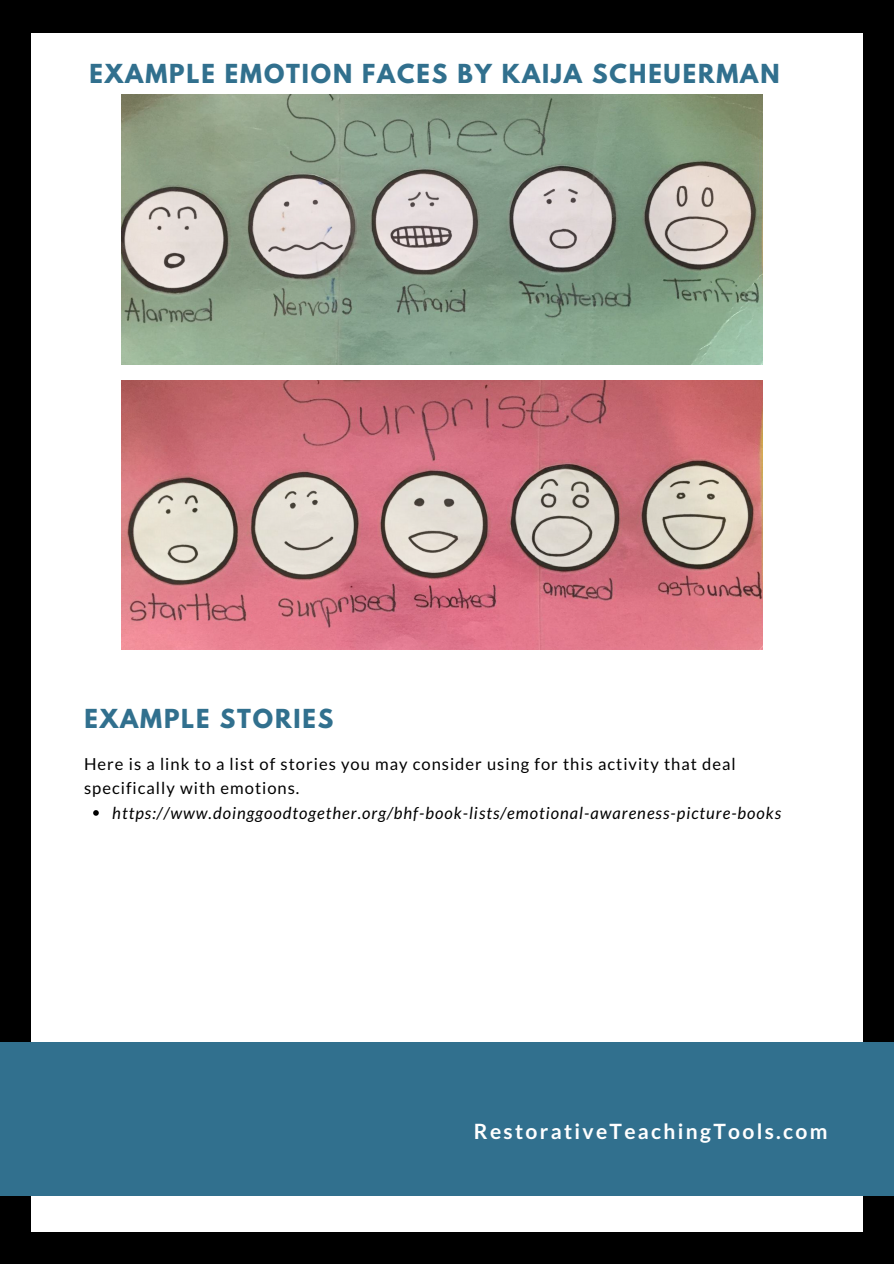
<style>
.page{position:relative;width:894px;height:1264px;background:#fff}
.page>*{position:absolute;margin:0;border:0;box-sizing:border-box;transform-origin:0 0}
.t1{font:700 23.25px "League Spartan";letter-spacing:.08em;color:#31708e}
.t2{font:700 21px "Lato";letter-spacing:.11em;color:#fff}
.t3{font:16.5px/24.8px "Lato";letter-spacing:.06em;color:#000}
.t4{font:italic 16.5px "Lato";letter-spacing:.06em;color:#000}
</style>
<div class="page">
<div style="left:0;top:0;width:893px;height:1263px;background:#000"></div>
<div style="left:32px;top:33px;width:829px;height:1198px;background:#fff"></div>
<div style="left:0;top:1042px;width:893px;height:153px;background:#31708e"></div>
<img style="left:122px;top:95px;width:639px;height:269px">
<svg style="left:93px;top:810px;width:6px;height:5px"></svg>
<img style="left:122px;top:380px;width:639px;height:269px">
<p class="t1" style="left:90px;top:62px;width:691px">EXAMPLE EMOTION FACES BY KAIJA SCHEUERMAN</p>
<p class="t1" style="left:84px;top:707px;width:250px">EXAMPLE STORIES</p>
<p class="t3" style="left:84px;top:750px;width:653px">Here is a link to a list of stories you may consider using for this activity that deal specifically with emotions.</p>
<p class="t4" style="left:112px;top:802px;width:670px">https://www.doinggoodtogether.org/bhf-book-lists/emotional-awareness-picture-books</p>
<p class="t2" style="left:474px;top:1118px;width:355px">RestorativeTeachingTools.com</p>
</div>
